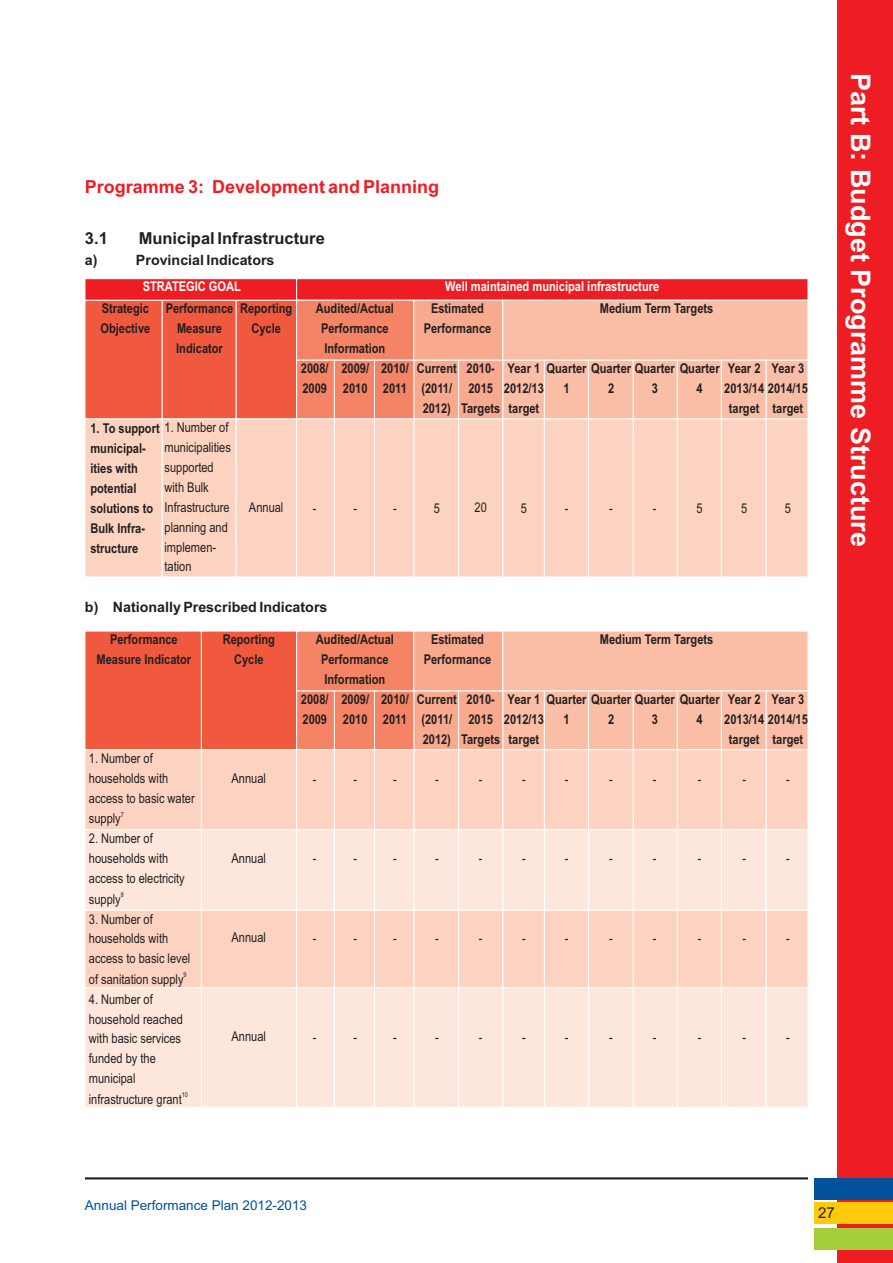
<style>
.page{position:relative;width:893px;height:1263px;background:#fff}
.page>*{position:absolute;margin:0;border:0;box-sizing:border-box;transform-origin:0 0}
.t1{font:700 27px "Arial";color:#fff}
.t2{font:700 18px "Arial";color:#ee1d23}
.t3{font:700 16.5px "Arial";color:#231f20}
.t4{font:15px "Arial";color:#231f20}
.t5{font:700 14.25px "Arial";color:#231f20}
.t6{font:700 13.5px/20.1px "Arial Narrow";color:#231f20;text-align:center}
.t7{font:13.5px/19.8px "Arial Narrow";color:#231f20}
.t8{font:700 13.5px "Arial Narrow";color:#fff}
.t9{font:13.5px "Arial";color:#01529b}
.t10{font:6.75px "Arial Narrow";color:#231f20}
.s1{font-weight:400}
</style>
<div class="page">
<div style="left:837px;top:0;width:56px;height:1263px;background:#ee1d23"></div>
<hr style="left:85px;top:1177px;width:723px;height:2px;background:#231f20">
<div style="left:814px;top:1178px;width:79px;height:22px;background:#01529b"></div>
<div style="left:814px;top:1203px;width:79px;height:21px;background:#feca0a"></div>
<div style="left:814px;top:1228px;width:79px;height:21px;background:#a6ce39"></div>
<svg style="left:85px;top:278px;width:723px;height:299px;background:#f8af9c"></svg>
<svg style="left:85px;top:631px;width:723px;height:476px;background:#facdbc"></svg>
<h2 class="t2" style="left:85px;top:180px;width:356px">Programme 3: Development and Planning</h2>
<p class="t3" style="left:85px;top:232px;width:24px">3.1</p>
<p class="t3" style="left:139px;top:232px;width:188px">Municipal Infrastructure</p>
<p class="t5" style="left:85px;top:255px;width:14px">a)</p>
<p class="t5" style="left:136px;top:255px;width:140px">Provincial Indicators</p>
<p class="t8" style="left:143px;top:281px;width:100px">STRATEGIC GOAL</p>
<p class="t8" style="left:445px;top:281px;width:215px">Well maintained municipal infrastructure</p>
<p class="t6" style="left:102px;top:299px;width:49px">Strategic</p>
<p class="t6" style="left:600px;top:299px;width:115px">Medium Term Targets</p>
<p class="t6" style="left:100px;top:319px;width:51px">Objective</p>
<p class="t6" style="left:166px;top:299px;width:69px">Performance<br>Measure<br>Indicator</p>
<p class="t6" style="left:240px;top:299px;width:54px">Reporting<br>Cycle</p>
<p class="t6" style="left:316px;top:299px;width:80px">Audited/Actual<br>Performance<br>Information</p>
<p class="t6" style="left:424px;top:299px;width:69px">Estimated<br>Performance</p>
<p class="t6" style="left:90px;top:419px;width:140px;text-align:left">1. To support <span class="s1">1. Number of </span>municipal-<br>ities with<br>potential<br>solutions to<br>Bulk Infra-<br>structure</p>
<p class="t7" style="left:165px;top:439px;width:68px">municipalities supported with Bulk<br>Infrastructure planning and implemen&shy;tation</p>
<p class="t7" style="left:249px;top:498px;width:36px">Annual</p>
<p class="t6" style="left:301px;top:359px;width:29px;text-align:left">2008/<br>2009</p>
<p class="t7" style="left:313px;top:500px;width:5px">-</p>
<p class="t5" style="left:85px;top:601px;width:244px">b) Nationally Prescribed Indicators</p>
<p class="t6" style="left:341px;top:359px;width:29px;text-align:left">2009/<br>2010</p>
<p class="t6" style="left:381px;top:359px;width:29px;text-align:left">2010/<br>2011</p>
<p class="t6" style="left:417px;top:359px;width:41px">Current (2011/<br>2012)</p>
<p class="t6" style="left:697px;top:359px;width:25px;text-align:left;text-indent:-150px">Quarter Quarter Quarter Quarter<br>4</p>
<p class="t6" style="left:461px;top:359px;width:41px">2010-<br>2015<br>Targets</p>
<p class="t6" style="left:504px;top:359px;width:42px">Year 1<br>2012/13 target</p>
<p class="t6" style="left:728px;top:359px;width:34px">Year 2</p>
<p class="t6" style="left:724px;top:379px;width:85px">2013/14 2014/15</p>
<p class="t6" style="left:729px;top:399px;width:32px">target</p>
<p class="t6" style="left:772px;top:359px;width:34px">Year 3</p>
<p class="t6" style="left:772px;top:399px;width:32px">target</p>
<p class="t6" style="left:563px;top:379px;width:8px">1</p>
<p class="t6" style="left:608px;top:379px;width:8px">2</p>
<p class="t6" style="left:652px;top:379px;width:8px">3</p>
<p class="t7" style="left:353px;top:500px;width:5px">-</p>
<p class="t7" style="left:393px;top:500px;width:5px">-</p>
<p class="t7" style="left:434px;top:500px;width:8px">5</p>
<p class="t7" style="left:475px;top:499px;width:14px">20</p>
<p class="t7" style="left:521px;top:500px;width:8px">5</p>
<p class="t7" style="left:565px;top:500px;width:5px">-</p>
<p class="t7" style="left:609px;top:500px;width:5px">-</p>
<p class="t7" style="left:653px;top:500px;width:5px">-</p>
<p class="t7" style="left:697px;top:500px;width:8px">5</p>
<p class="t7" style="left:741px;top:500px;width:8px">5</p>
<p class="t7" style="left:785px;top:500px;width:8px">5</p>
<p class="t6" style="left:110px;top:630px;width:69px">Performance</p>
<p class="t6" style="left:600px;top:630px;width:115px">Medium Term Targets</p>
<p class="t6" style="left:97px;top:650px;width:96px">Measure Indicator</p>
<p class="t6" style="left:316px;top:630px;width:80px">Audited/Actual<br>Performance<br>Information</p>
<p class="t6" style="left:424px;top:630px;width:69px">Estimated<br>Performance</p>
<p class="t6" style="left:223px;top:630px;width:54px">Reporting<br>Cycle</p>
<p class="t7" style="left:89px;top:750px;width:107px">1. Number of households with access to basic water</p>
<p class="t10" style="left:121px;top:812px;width:5px">7</p>
<p class="t7" style="left:89px;top:810px;width:33px">supply</p>
<p class="t7" style="left:89px;top:830px;width:97px">2. Number of households with access to electricity</p>
<p class="t10" style="left:121px;top:892px;width:5px">8</p>
<p class="t7" style="left:89px;top:890px;width:33px">supply</p>
<p class="t7" style="left:89px;top:910px;width:103px">3. Number of households with access to basic level</p>
<p class="t10" style="left:184px;top:972px;width:5px">9</p>
<p class="t7" style="left:89px;top:970px;width:96px">of sanitation supply</p>
<p class="t7" style="left:89px;top:990px;width:96px">4. Number of household reached with basic services funded by the municipal</p>
<p class="t10" style="left:182px;top:1092px;width:8px">10</p>
<p class="t7" style="left:89px;top:1090px;width:94px">infrastructure grant</p>
<p class="t7" style="left:232px;top:770px;width:36px">Annual</p>
<p class="t7" style="left:232px;top:849px;width:36px">Annual</p>
<p class="t7" style="left:232px;top:928px;width:36px">Annual</p>
<p class="t7" style="left:232px;top:1028px;width:36px">Annual</p>
<p class="t6" style="left:301px;top:690px;width:29px;text-align:left">2008/<br>2009</p>
<p class="t7" style="left:313px;top:770px;width:5px">-</p>
<p class="t6" style="left:341px;top:690px;width:29px;text-align:left">2009/<br>2010</p>
<p class="t7" style="left:353px;top:770px;width:5px">-</p>
<p class="t6" style="left:381px;top:690px;width:29px;text-align:left">2010/<br>2011</p>
<p class="t7" style="left:393px;top:770px;width:5px">-</p>
<p class="t6" style="left:417px;top:690px;width:41px">Current (2011/<br>2012)</p>
<p class="t7" style="left:435px;top:770px;width:5px">-</p>
<p class="t6" style="left:697px;top:690px;width:25px;text-align:left;text-indent:-150px">Quarter Quarter Quarter Quarter<br>4</p>
<p class="t6" style="left:461px;top:690px;width:41px">2010-<br>2015<br>Targets</p>
<p class="t7" style="left:479px;top:770px;width:5px">-</p>
<p class="t6" style="left:504px;top:690px;width:42px">Year 1<br>2012/13 target</p>
<p class="t7" style="left:522px;top:770px;width:5px">-</p>
<p class="t6" style="left:728px;top:690px;width:34px">Year 2</p>
<p class="t6" style="left:724px;top:710px;width:85px">2013/14 2014/15</p>
<p class="t6" style="left:729px;top:730px;width:32px">target</p>
<p class="t7" style="left:742px;top:770px;width:5px">-</p>
<p class="t6" style="left:772px;top:690px;width:34px">Year 3</p>
<p class="t6" style="left:772px;top:730px;width:32px">target</p>
<p class="t7" style="left:786px;top:770px;width:5px">-</p>
<p class="t6" style="left:563px;top:710px;width:8px">1</p>
<p class="t6" style="left:608px;top:710px;width:8px">2</p>
<p class="t6" style="left:652px;top:710px;width:8px">3</p>
<p class="t7" style="left:565px;top:770px;width:5px">-</p>
<p class="t7" style="left:609px;top:770px;width:5px">-</p>
<p class="t7" style="left:653px;top:770px;width:5px">-</p>
<p class="t7" style="left:698px;top:770px;width:5px">-</p>
<p class="t7" style="left:313px;top:850px;width:5px">-</p>
<p class="t7" style="left:313px;top:929px;width:5px">-</p>
<p class="t7" style="left:353px;top:850px;width:5px">-</p>
<p class="t7" style="left:353px;top:929px;width:5px">-</p>
<p class="t7" style="left:393px;top:850px;width:5px">-</p>
<p class="t7" style="left:393px;top:929px;width:5px">-</p>
<p class="t7" style="left:435px;top:850px;width:5px">-</p>
<p class="t7" style="left:435px;top:929px;width:5px">-</p>
<p class="t7" style="left:479px;top:850px;width:5px">-</p>
<p class="t7" style="left:479px;top:929px;width:5px">-</p>
<p class="t7" style="left:522px;top:850px;width:5px">-</p>
<p class="t7" style="left:522px;top:929px;width:5px">-</p>
<p class="t7" style="left:565px;top:850px;width:5px">-</p>
<p class="t7" style="left:565px;top:929px;width:5px">-</p>
<p class="t7" style="left:609px;top:850px;width:5px">-</p>
<p class="t7" style="left:609px;top:929px;width:5px">-</p>
<p class="t7" style="left:653px;top:850px;width:5px">-</p>
<p class="t7" style="left:653px;top:929px;width:5px">-</p>
<p class="t7" style="left:698px;top:850px;width:5px">-</p>
<p class="t7" style="left:698px;top:929px;width:5px">-</p>
<p class="t7" style="left:742px;top:850px;width:5px">-</p>
<p class="t7" style="left:742px;top:929px;width:5px">-</p>
<p class="t7" style="left:786px;top:850px;width:5px">-</p>
<p class="t7" style="left:786px;top:929px;width:5px">-</p>
<p class="t7" style="left:313px;top:1029px;width:5px">-</p>
<p class="t7" style="left:353px;top:1029px;width:5px">-</p>
<p class="t7" style="left:393px;top:1029px;width:5px">-</p>
<p class="t7" style="left:435px;top:1029px;width:5px">-</p>
<p class="t7" style="left:479px;top:1028px;width:5px">-</p>
<p class="t7" style="left:522px;top:1029px;width:5px">-</p>
<p class="t7" style="left:565px;top:1029px;width:5px">-</p>
<p class="t7" style="left:609px;top:1029px;width:5px">-</p>
<p class="t7" style="left:653px;top:1029px;width:5px">-</p>
<p class="t7" style="left:698px;top:1029px;width:5px">-</p>
<p class="t7" style="left:742px;top:1029px;width:5px">-</p>
<p class="t7" style="left:786px;top:1029px;width:5px">-</p>
<h1 class="t1" style="left:871px;top:73px;width:476px;rotate:90deg">Part B: Budget Programme Structure</h1>
<p class="t9" style="left:85px;top:1200px;width:224px">Annual Performance Plan 2012-2013</p>
<p class="t4" style="left:818px;top:1207px;width:18px">27</p>
</div>
